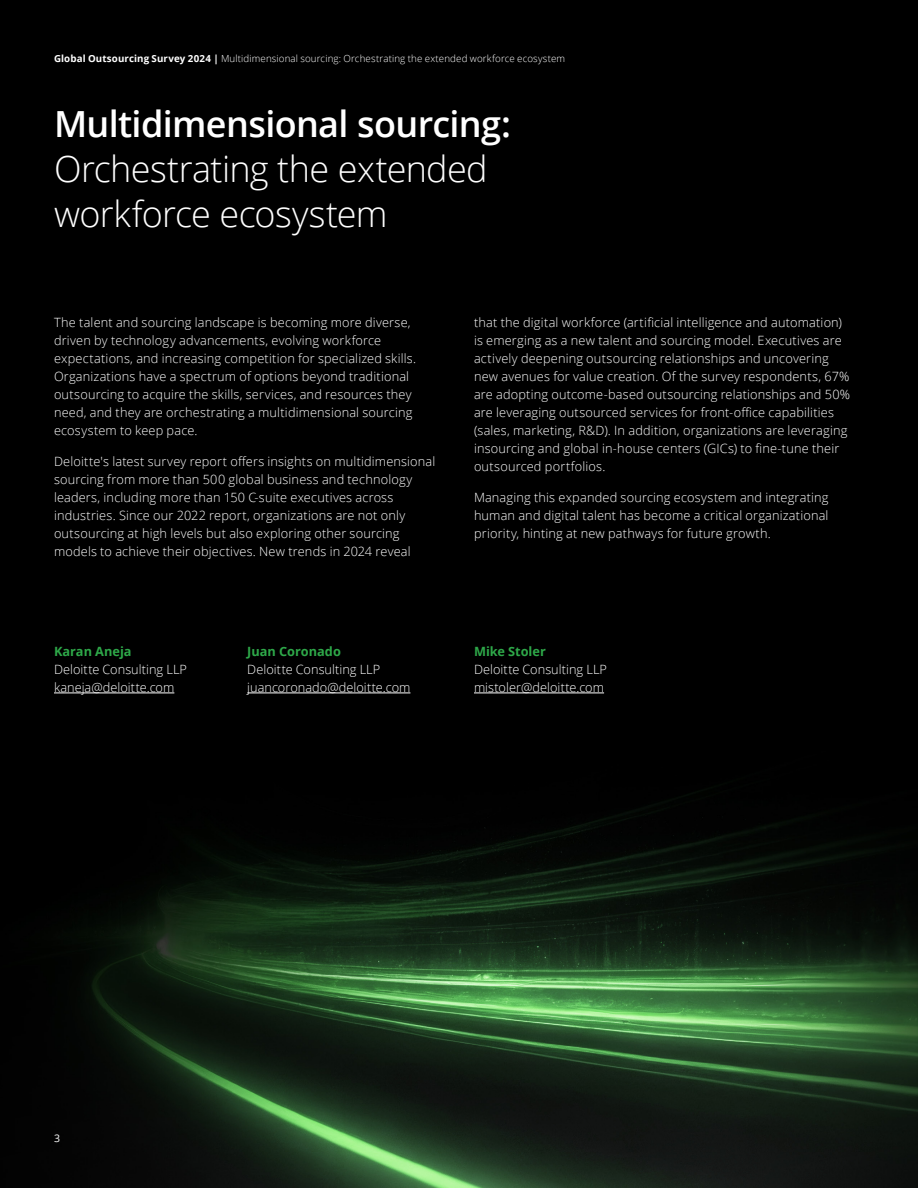
<style>
.page{position:relative;width:918px;height:1188px;background:#fff}
.page>*{position:absolute;margin:0;border:0;box-sizing:border-box;transform-origin:0 0}
.t1{font:300 36px/45px "Open Sans";letter-spacing:-.02em;color:#fff}
.t2{font:600 36px "Open Sans";letter-spacing:-.02em;color:#fff}
.t3{font:300 12.75px/18px "Open Sans";letter-spacing:.015em;color:#fff}
.t4{font:700 12.75px "Open Sans";color:#2ea849}
.t5{font:10.5px "Open Sans";color:#fff}
.t6{font:300 9.75px "Open Sans";letter-spacing:.015em;color:#fff}
.s1{font-weight:700}
</style>
<div class="page">
<img style="left:0;top:0;width:918px;height:1188px">
<hr style="left:54px;top:693px;width:120px;height:1px;background:#fff">
<hr style="left:247px;top:693px;width:163px;height:1px;background:#fff">
<hr style="left:474px;top:693px;width:130px;height:1px;background:#fff">
<p class="t6" style="left:54px;top:52px;width:513px"><span class="s1">Global Outsourcing Survey 2024 |</span> Multidimensional sourcing: Orchestrating the extended workforce ecosystem</p>
<h1 class="t2" style="left:54px;top:99px;width:459px">Multidimensional sourcing:</h1>
<h1 class="t1" style="left:54px;top:146px;width:435px">Orchestrating the extended workforce ecosystem</h1>
<p class="t3" style="left:54px;top:313px;width:364px">The talent and sourcing landscape is becoming more diverse, driven by technology advancements, evolving workforce expectations, and increasing competition for specialized skills.<br>Organizations have a spectrum of options beyond traditional outsourcing to acquire the skills, services, and resources they need, and they are orchestrating a multidimensional sourcing ecosystem to keep pace.</p>
<p class="t3" style="left:54px;top:452px;width:383px">Deloitte's latest survey report offers insights on multidimensional sourcing from more than 500 global business and technology leaders, including more than 150 C-suite executives across industries. Since our 2022 report, organizations are not only outsourcing at high levels but also exploring other sourcing models to achieve their objectives. New trends in 2024 reveal</p>
<p class="t3" style="left:474px;top:313px;width:378px">that the digital workforce (artificial intelligence and automation) is emerging as a new talent and sourcing model. Executives are actively deepening outsourcing relationships and uncovering new avenues for value creation. Of the survey respondents, 67% are adopting outcome-based outsourcing relationships and 50% are leveraging outsourced services for front-office capabilities (sales, marketing, R&amp;D). In addition, organizations are leveraging insourcing and global in-house centers (GICs) to fine-tune their outsourced portfolios.</p>
<p class="t3" style="left:474px;top:488px;width:356px;text-align:justify">Managing this expanded sourcing ecosystem and integrating human and digital talent has become a critical organizational priority, hinting at new pathways for future growth.</p>
<p class="t4" style="left:54px;top:642px;width:79px">Karan Aneja</p>
<p class="t3" style="left:54px;top:660px;width:135px">Deloitte Consulting LLP kaneja@deloitte.com</p>
<p class="t4" style="left:247px;top:642px;width:95px">Juan Coronado</p>
<p class="t3" style="left:247px;top:660px;width:165px">Deloitte Consulting LLP juancoronado@deloitte.com</p>
<p class="t4" style="left:474px;top:642px;width:73px">Mike Stoler</p>
<p class="t3" style="left:474px;top:660px;width:135px">Deloitte Consulting LLP mistoler@deloitte.com</p>
<p class="t5" style="left:54px;top:1131px;width:8px">3</p>
</div>
